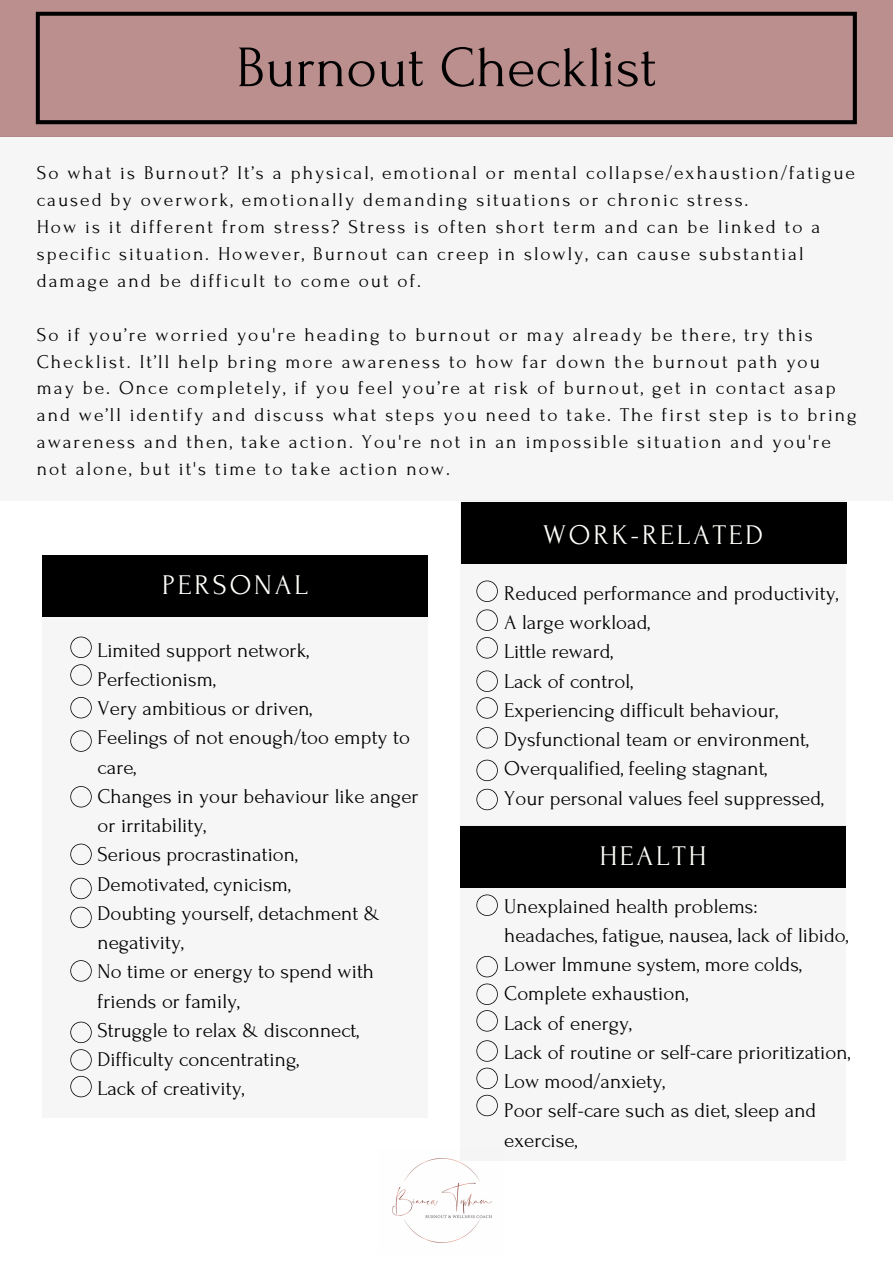
<style>
.page{position:relative;width:893px;height:1264px;background:#fff}
.page>*{position:absolute;margin:0;border:0;box-sizing:border-box;transform-origin:0 0}
.t1{font:58.5px "Forum";color:#000}
.t2{font:28.5px "Forum";letter-spacing:.1em;color:#fffffc}
.t3{font:21px/29.2px "Forum";color:#000}
.t4{font:19.5px/27px "Forum";letter-spacing:.1em;color:#000}
</style>
<div class="page">
<div style="left:0;top:0;width:892px;height:136px;background:#bc8f8f"></div>
<svg style="left:36px;top:12px;width:820px;height:112px"></svg>
<div style="left:42px;top:555px;width:386px;height:562px;background:#f6f6f6"></div>
<div style="left:460px;top:500px;width:385px;height:325px;background:#f6f6f6"></div>
<img style="left:392px;top:1158px;width:100px;height:85px">
<div style="left:460px;top:825px;width:385px;height:335px;background:#f6f6f6"></div>
<div style="left:0;top:136px;width:892px;height:364px;background:#f6f6f6"></div>
<div style="left:42px;top:555px;width:386px;height:61px;background:#000"></div>
<div style="left:460px;top:501px;width:386px;height:62px;background:#000"></div>
<div style="left:460px;top:825px;width:385px;height:62px;background:#000"></div>
<svg style="left:70px;top:636px;width:22px;height:22px"></svg>
<svg style="left:70px;top:664px;width:22px;height:21px"></svg>
<svg style="left:70px;top:697px;width:22px;height:21px"></svg>
<svg style="left:70px;top:730px;width:22px;height:21px"></svg>
<svg style="left:70px;top:786px;width:22px;height:21px"></svg>
<svg style="left:70px;top:843px;width:22px;height:22px"></svg>
<svg style="left:70px;top:877px;width:22px;height:22px"></svg>
<svg style="left:70px;top:906px;width:22px;height:22px"></svg>
<svg style="left:70px;top:960px;width:22px;height:21px"></svg>
<svg style="left:70px;top:1021px;width:22px;height:22px"></svg>
<svg style="left:70px;top:1049px;width:22px;height:48px"></svg>
<svg style="left:476px;top:580px;width:21px;height:22px"></svg>
<svg style="left:476px;top:609px;width:21px;height:22px"></svg>
<svg style="left:476px;top:637px;width:21px;height:21px"></svg>
<svg style="left:476px;top:670px;width:21px;height:48px"></svg>
<svg style="left:476px;top:727px;width:21px;height:21px"></svg>
<svg style="left:476px;top:759px;width:21px;height:22px"></svg>
<svg style="left:476px;top:788px;width:21px;height:22px"></svg>
<svg style="left:476px;top:894px;width:21px;height:21px"></svg>
<svg style="left:476px;top:983px;width:21px;height:21px"></svg>
<svg style="left:476px;top:956px;width:21px;height:21px"></svg>
<svg style="left:476px;top:1010px;width:21px;height:21px"></svg>
<svg style="left:476px;top:1040px;width:21px;height:21px"></svg>
<svg style="left:476px;top:1067px;width:21px;height:49px"></svg>
<h1 class="t1" style="left:236px;top:36px;width:422px">Burnout Checklist</h1>
<p class="t4" style="left:37px;top:159px;width:819px">So what is Burnout? It’s a physical, emotional or mental collapse/exhaustion/fatigue caused by overwork, emotionally demanding situations or chronic stress.<br>How is it different from stress? Stress is often short term and can be linked to a specific situation. However, Burnout can creep in slowly, can cause substantial damage and be difficult to come out of.</p>
<p class="t4" style="left:37px;top:321px;width:821px">So if you’re worried you're heading to burnout or may already be there, try this Checklist. It’ll help bring more awareness to how far down the burnout path you may be. Once completely, if you feel you’re at risk of burnout, get in contact asap and we’ll identify and discuss what steps you need to take. The first step is to bring awareness and then, take action. You're not in an impossible situation and you're not alone, but it's time to take action now.</p>
<h2 class="t2" style="left:162px;top:570px;width:147px">PERSONAL</h2>
<p class="t3" style="left:98px;top:635px;width:322px">Limited support network,<br>Perfectionism,<br>Very ambitious or driven,<br>Feelings of not enough/too empty to care,<br>Changes in your behaviour like anger or irritability,<br>Serious procrastination,<br>Demotivated, cynicism,<br>Doubting yourself, detachment &amp; negativity,<br>No time or energy to spend with friends or family,<br>Struggle to relax &amp; disconnect,<br>Difficulty concentrating,<br>Lack of creativity,</p>
<h2 class="t2" style="left:543px;top:519px;width:221px">WORK-RELATED</h2>
<p class="t3" style="left:504px;top:579px;width:335px">Reduced performance and productivity,<br>A large workload,<br>Little reward,<br>Lack of control,<br>Experiencing difficult behaviour,<br>Dysfunctional team or environment,<br>Overqualified, feeling stagnant,<br>Your personal values feel suppressed,</p>
<h2 class="t2" style="left:599px;top:840px;width:108px">HEALTH</h2>
<p class="t3" style="left:504px;top:891px;width:347px">Unexplained health problems: headaches, fatigue, nausea, lack of libido,<br>Lower Immune system, more colds,<br>Complete exhaustion,<br>Lack of energy,<br>Lack of routine or self-care prioritization,<br>Low mood/anxiety,<br>Poor self-care such as diet, sleep and exercise,</p>
</div>
